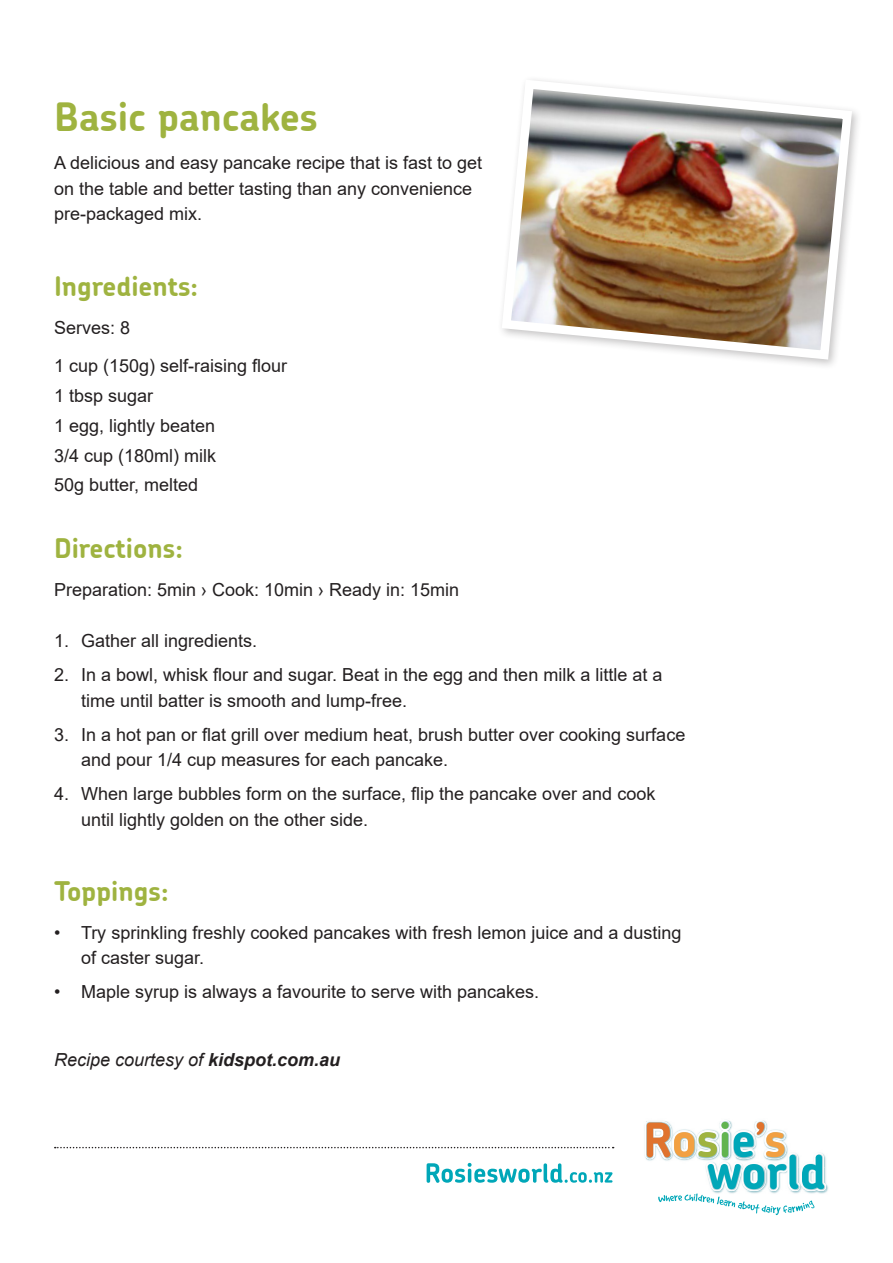
<style>
.page{position:relative;width:893px;height:1263px;background:#fff}
.page>*{position:absolute;margin:0;border:0;box-sizing:border-box;transform-origin:0 0}
.t1{font:700 39px "Chevin";color:#9fb340}
.t2{font:700 27px "Chevin";color:#9fb340}
.t3{font:18px/25.5px "Arial";color:#231f20}
.t4{font:italic 18px "Arial";color:#231f20}
.s1{font-weight:700}
</style>
<div class="page">
<img style="left:501px;top:79px;width:356px;height:285px">
<svg style="left:55px;top:1147px;width:559px;height:1px"></svg>
<svg style="left:427px;top:1163px;width:185px;height:20px"></svg>
<img style="left:826px;top:1183px;width:3px;height:9px">
<svg style="left:645px;top:1120px;width:181px;height:95px"></svg>
<p class="t1" style="left:54px;top:91px;width:265px">Basic pancakes</p>
<p class="t3" style="left:54px;top:150px;width:430px">A delicious and easy pancake recipe that is fast to get on the table and better tasting than any convenience pre-packaged mix.</p>
<p class="t2" style="left:54px;top:268px;width:146px">Ingredients:</p>
<p class="t3" style="left:54px;top:315px;width:78px">Serves: 8</p>
<p class="t3" style="left:54px;top:353px;width:235px">1 cup (150g) self-raising flour</p>
<p class="t3" style="left:54px;top:383px;width:101px">1 tbsp sugar</p>
<p class="t3" style="left:54px;top:413px;width:163px">1 egg, lightly beaten</p>
<p class="t3" style="left:54px;top:442px;width:164px">3/4 cup (180ml) milk</p>
<p class="t3" style="left:54px;top:472px;width:146px">50g butter, melted</p>
<p class="t2" style="left:54px;top:530px;width:130px">Directions:</p>
<p class="t3" style="left:54px;top:577px;width:407px">Preparation: 5min › Cook: 10min › Ready in: 15min</p>
<p class="t3" style="left:54px;top:628px;width:205px">1. Gather all ingredients.</p>
<p class="t3" style="left:81px;top:662px;width:583px;text-indent:-27px">2. In a bowl, whisk flour and sugar. Beat in the egg and then milk a little at a time until batter is smooth and lump-free.</p>
<p class="t3" style="left:81px;top:721px;width:606px;text-indent:-27px">3. In a hot pan or flat grill over medium heat, brush butter over cooking surface and pour 1/4 cup measures for each pancake.</p>
<p class="t3" style="left:81px;top:781px;width:576px;text-indent:-27px">4. When large bubbles form on the surface, flip the pancake over and cook until lightly golden on the other side.</p>
<p class="t2" style="left:54px;top:873px;width:116px">Toppings:</p>
<p class="t3" style="left:81px;top:920px;width:602px;text-indent:-27px">• Try sprinkling freshly cooked pancakes with fresh lemon juice and a dusting of caster sugar.</p>
<p class="t3" style="left:54px;top:979px;width:487px">• Maple syrup is always a favourite to serve with pancakes.</p>
<p class="t4" style="left:54px;top:1048px;width:288px">Recipe courtesy of <span class="s1">kidspot.com.au</span></p>
</div>
